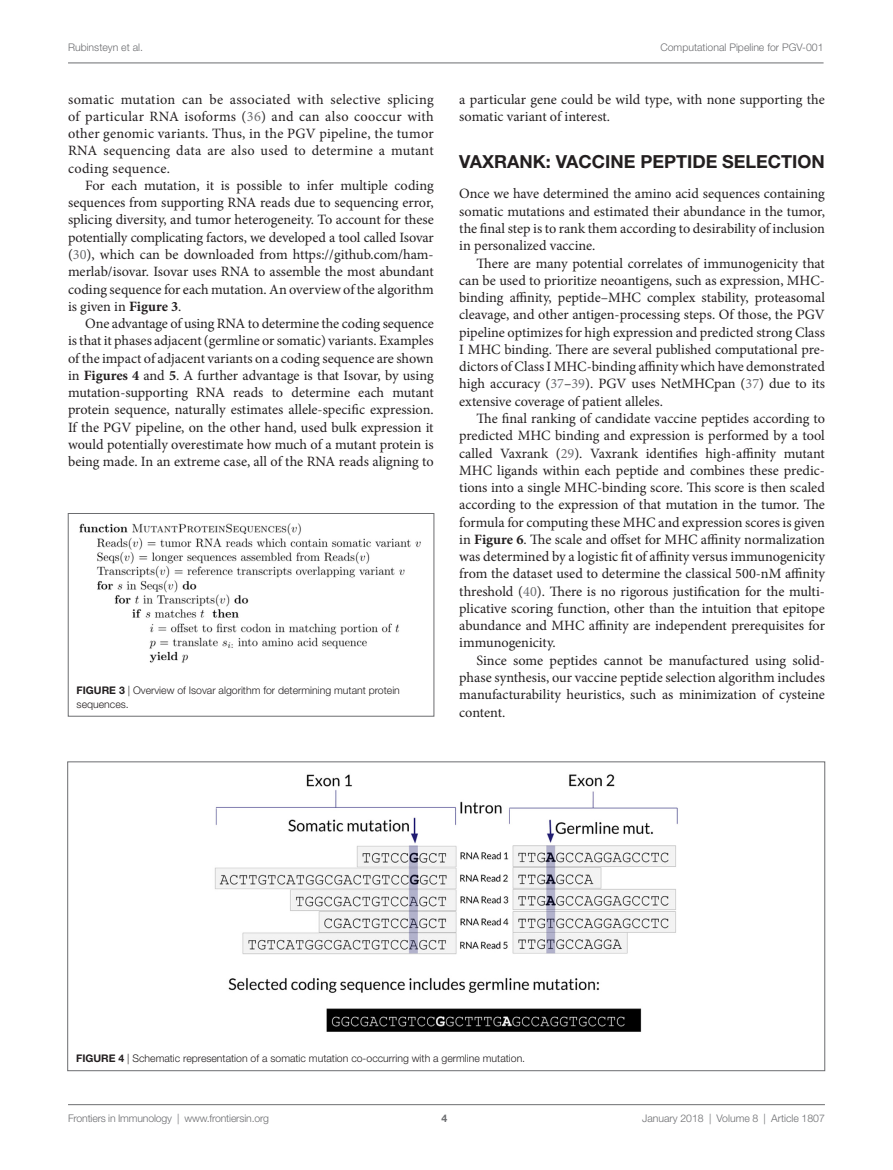
<style>
.page{position:relative;width:893px;height:1170px;background:#fff}
.page>*{position:absolute;margin:0;border:0;box-sizing:border-box;transform-origin:0 0}
.t1{font:700 18px "Helvetica Neue LT Std";color:#231f20}
.t2{font:14.25px/17.2px "Minion Pro";color:#231f20;text-align:justify}
.t3{font:300 10.5px/14.2px "Helvetica Neue LT Std";color:#231f20}
.t4{font:300 10.5px "Helvetica Neue LT Std";color:#6c6d70}
.t5{font:700 10.5px "Helvetica Neue LT Std";color:#6c6d70}
.s1{color:#6c6d70}
.s2{font-weight:700}
</style>
<div class="page">
<img style="left:79px;top:523px;width:342px;height:140px">
<div style="left:68px;top:513px;width:366px;height:203px;border:1px solid #6c6d70"></div>
<img style="left:215px;top:774px;width:463px;height:258px">
<hr style="left:68px;top:63px;width:756px;height:1px;background:#6c6d70">
<hr style="left:68px;top:1104px;width:757px;height:1px;background:#6c6d70">
<p class="t4" style="left:68px;top:41px;width:77px">Rubinsteyn et al.</p>
<p class="t4" style="left:660px;top:41px;width:165px">Computational Pipeline for PGV-001</p>
<p class="t2" style="left:68px;top:90px;width:367px">somatic mutation can be associated with selective splicing of particular RNA isoforms (<span class="s1">36</span>) and can also cooccur with other genomic variants. Thus, in the PGV pipeline, the tumor RNA sequencing data are also used to determine a mutant coding sequence.</p>
<p class="t2" style="left:68px;top:177px;width:367px;text-indent:17px">For each mutation, it is possible to infer multiple coding sequences from supporting RNA reads due to sequencing error, splicing diversity, and tumor heterogeneity. To account for these potentially complicating factors, we developed a tool called Isovar (<span class="s1">30</span>), which can be downloaded from https://github.com/ham&shy;merlab/isovar. Isovar uses RNA to assemble the most abundant coding sequence for each mutation. An overview of the algorithm is given in <span class="s2">Figure 3</span>.</p>
<p class="t2" style="left:68px;top:315px;width:367px;text-indent:17px">One advantage of using RNA to determine the coding sequence is that it phases adjacent (germline or somatic) variants. Examples of the impact of adjacent variants on a coding sequence are shown in <span class="s2">Figures 4</span> and <span class="s2">5</span>. A further advantage is that Isovar, by using mutation-supporting RNA reads to determine each mutant protein sequence, naturally estimates allele-specific expression.<br>If the PGV pipeline, on the other hand, used bulk expression it would potentially overestimate how much of a mutant protein is being made. In an extreme case, all of the RNA reads aligning to</p>
<p class="t3" style="left:77px;top:682px;width:325px"><span class="s2">FIGURE 3</span> | Overview of Isovar algorithm for determining mutant protein sequences.</p>
<p class="t2" style="left:459px;top:91px;width:367px">a particular gene could be wild type, with none supporting the somatic variant of interest.</p>
<p class="t1" style="left:459px;top:151px;width:194px">VAXRANK: VACC INE PEP</p>
<p class="t1" style="left:676px;top:151px;width:71px">TIDE SELEC</p>
<p class="t1" style="left:781px;top:151px;width:31px">TION</p>
<p class="t2" style="left:459px;top:185px;width:367px">Once we have determined the amino acid sequences containing somatic mutations and estimated their abundance in the tumor, the final step is to rank them according to desirability of inclusion in personalized vaccine.</p>
<p class="t2" style="left:459px;top:254px;width:367px;text-indent:17px">There are many potential correlates of immunogenicity that can be used to prioritize neoantigens, such as expression, MHC&shy;binding affinity, peptide–MHC complex stability, proteasomal cleavage, and other antigen-processing steps. Of those, the PGV pipeline optimizes for high expression and predicted strong Class I MHC binding. There are several published computational pre&shy;dictors of Class I MHC-binding affinity which have demonstrated high accuracy (<span class="s1">37</span>–<span class="s1">39</span>). PGV uses NetMHCpan (<span class="s1">37</span>) due to its extensive coverage of patient alleles.</p>
<p class="t2" style="left:459px;top:410px;width:367px;text-indent:17px">The final ranking of candidate vaccine peptides according to predicted MHC binding and expression is performed by a tool called Vaxrank (<span class="s1">29</span>). Vaxrank identifies high-affinity mutant MHC ligands within each peptide and combines these predic&shy;tions into a single MHC-binding score. This score is then scaled according to the expression of that mutation in the tumor. The formula for computing these MHC and expression scores is given in <span class="s2">Figure 6</span>. The scale and offset for MHC affinity normalization was determined by a logistic fit of affinity versus immunogenicity from the dataset used to determine the classical 500-nM affinity threshold (<span class="s1">40</span>). There is no rigorous justification for the multi&shy;plicative scoring function, other than the intuition that epitope abundance and MHC affinity are independent prerequisites for immunogenicity.</p>
<p class="t2" style="left:459px;top:651px;width:367px;text-indent:17px">Since some peptides cannot be manufactured using solid&shy;phase synthesis, our vaccine peptide selection algorithm includes manufacturability heuristics, such as minimization of cysteine content.</p>
<p class="t3" style="left:76px;top:1051px;width:451px"><span class="s2">FIGURE 4</span> | Schematic representation of a somatic mutation co-occurring with a germline mutation.</p>
<p class="t4" style="left:68px;top:1111px;width:203px">Frontiers in Immunology | www.frontiersin.org</p>
<p class="t4" style="left:642px;top:1111px;width:184px">January 2018 | Volume 8 | Article 1807</p>
<p class="t5" style="left:441px;top:1111px;width:7px">4</p>
</div>
